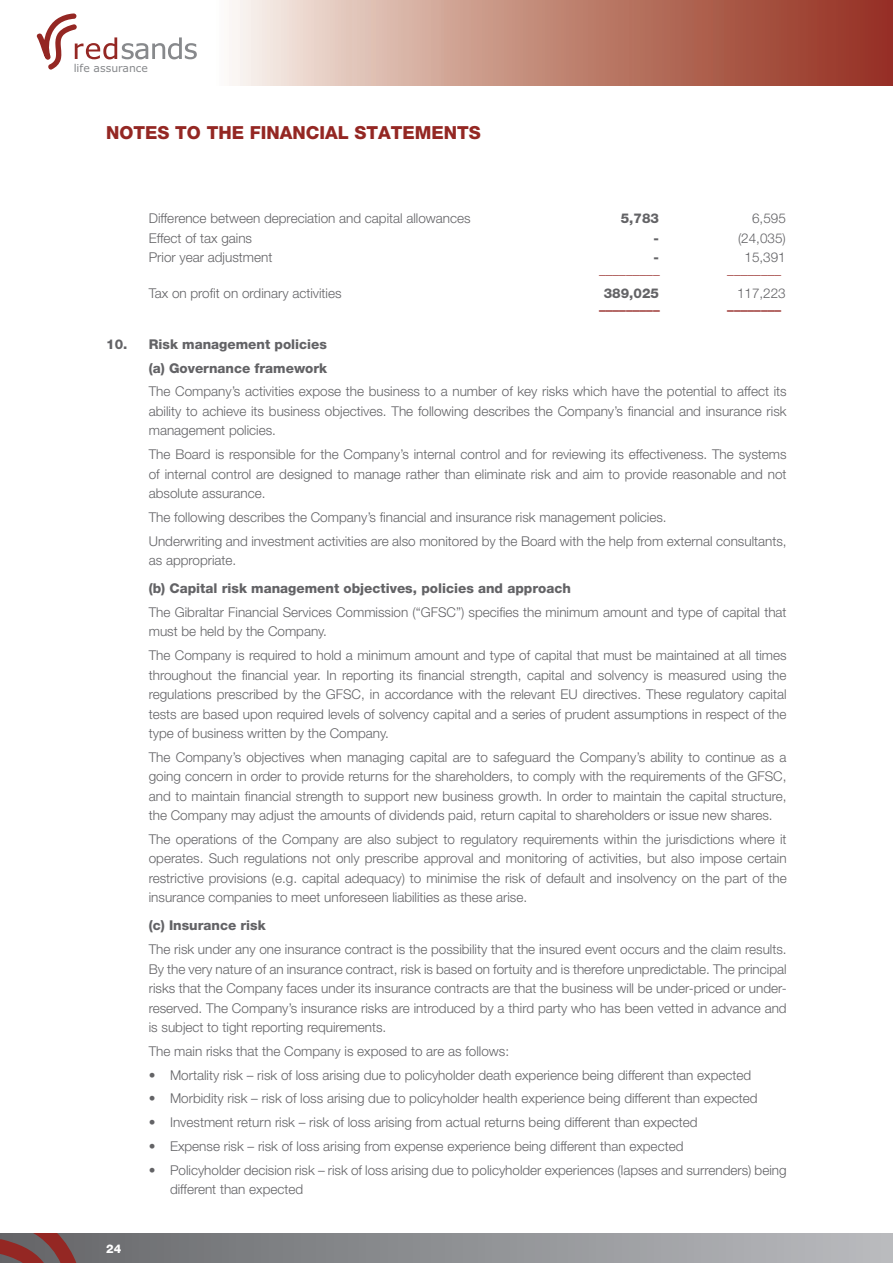
<style>
.page{position:relative;width:893px;height:1263px;background:#fff}
.page>*{position:absolute;margin:0;border:0;box-sizing:border-box;transform-origin:0 0}
.t1{font:800 18px "Helvetica Neue";color:#942723}
.t2{font:300 13.5px/19.5px "Helvetica Neue";color:#636366;text-align:justify}
.t3{font:800 13.5px/23.7px "Helvetica Neue";color:#636366;text-align:right}
.t4{font:300 13.5px "Helvetica Neue";color:#942723}
.t5{font:800 12px "Helvetica Neue";color:#fff}
.t6{font:10.8px "Verdana";color:#87898c}
</style>
<div class="page">
<svg style="left:102px;top:1233px;width:791px;height:30px;background:#939498"></svg>
<svg style="left:0;top:1233px;width:102px;height:30px;background:#785152"></svg>
<svg style="left:232px;top:0;width:661px;height:85px;background:#c2897a"></svg>
<svg style="left:37px;top:13px;width:160px;height:57px"></svg>
<p class="t6" style="left:74px;top:61px;width:76px">life assurance</p>
<h1 class="t1" style="left:106px;top:122px;width:376px">NOTES TO THE FINANCIAL STATEMENTS</h1>
<p class="t2" style="left:149px;top:208px;width:323px">Difference between depreciation and capital allowances</p>
<p class="t3" style="left:621px;top:207px;width:40px">5,783</p>
<p class="t2" style="left:752px;top:208px;width:35px">6,595</p>
<p class="t2" style="left:149px;top:228px;width:105px">Effect of tax gains</p>
<p class="t3" style="left:654px;top:226px;width:7px">-</p>
<p class="t2" style="left:738px;top:228px;width:49px">(24,035)</p>
<p class="t2" style="left:149px;top:247px;width:125px">Prior year adjustment</p>
<p class="t3" style="left:654px;top:246px;width:7px">-</p>
<p class="t2" style="left:744px;top:247px;width:43px">15,391</p>
<p class="t4" style="left:599px;top:261px;width:62px">_________</p>
<p class="t4" style="left:727px;top:261px;width:55px">________</p>
<p class="t2" style="left:149px;top:283px;width:194px">Tax on profit on ordinary activities</p>
<p class="t3" style="left:604px;top:281px;width:57px">389,025</p>
<p class="t2" style="left:737px;top:283px;width:50px">117,223</p>
<p class="t4" style="left:599px;top:295px;width:62px">_________</p>
<p class="t4" style="left:727px;top:295px;width:55px">________</p>
<p class="t3" style="left:106px;top:332px;width:223px">10. Risk management policies (a) Governance framework</p>
<p class="t2" style="left:149px;top:381px;width:639px">The Company’s activities expose the business to a number of key risks which have the potential to affect its ability to achieve its business objectives. The following describes the Company’s financial and insurance risk management policies.</p>
<p class="t2" style="left:149px;top:444px;width:639px">The Board is responsible for the Company’s internal control and for reviewing its effectiveness. The systems of internal control are designed to manage rather than eliminate risk and aim to provide reasonable and not absolute assurance.</p>
<p class="t2" style="left:149px;top:505px;width:639px;line-height:23.7px">The following describes the Company’s financial and insurance risk management policies.<br>Underwriting and investment activities are also monitored by the Board with the help from external consultants,</p>
<p class="t2" style="left:149px;top:550px;width:89px">as appropriate.</p>
<p class="t3" style="left:149px;top:576px;width:424px">(b) Capital risk management objectives, policies and approach</p>
<p class="t2" style="left:149px;top:602px;width:639px">The Gibraltar Financial Services Commission (“GFSC”) specifies the minimum amount and type of capital that must be held by the Company.</p>
<p class="t2" style="left:149px;top:645px;width:639px">The Company is required to hold a minimum amount and type of capital that must be maintained at all times throughout the financial year. In reporting its financial strength, capital and solvency is measured using the regulations prescribed by the GFSC, in accordance with the relevant EU directives. These regulatory capital tests are based upon required levels of solvency capital and a series of prudent assumptions in respect of the type of business written by the Company.</p>
<p class="t2" style="left:149px;top:747px;width:639px">The Company’s objectives when managing capital are to safeguard the Company’s ability to continue as a going concern in order to provide returns for the shareholders, to comply with the requirements of the GFSC, and to maintain financial strength to support new business growth. In order to maintain the capital structure, the Company may adjust the amounts of dividends paid, return capital to shareholders or issue new shares.</p>
<p class="t2" style="left:149px;top:829px;width:639px">The operations of the Company are also subject to regulatory requirements within the jurisdictions where it operates. Such regulations not only prescribe approval and monitoring of activities, but also impose certain restrictive provisions (e.g. capital adequacy) to minimise the risk of default and insolvency on the part of the insurance companies to meet unforeseen liabilities as these arise.</p>
<p class="t3" style="left:149px;top:914px;width:119px">(c) Insurance risk</p>
<p class="t2" style="left:149px;top:939px;width:639px">The risk under any one insurance contract is the possibility that the insured event occurs and the claim results.<br>By the very nature of an insurance contract, risk is based on fortuity and is therefore unpredictable. The principal risks that the Company faces under its insurance contracts are that the business will be under-priced or under&shy;reserved. The Company’s insurance risks are introduced by a third party who has been vetted in advance and is subject to tight reporting requirements.</p>
<p class="t2" style="left:149px;top:1041px;width:362px">The main risks that the Company is exposed to are as follows:</p>
<p class="t2" style="left:149px;top:1065px;width:604px">• Mortality risk – risk of loss arising due to policyholder death experience being different than expected</p>
<p class="t2" style="left:149px;top:1088px;width:610px">• Morbidity risk – risk of loss arising due to policyholder health experience being different than expected</p>
<p class="t2" style="left:149px;top:1112px;width:550px">• Investment return risk – risk of loss arising from actual returns being different than expected</p>
<p class="t2" style="left:149px;top:1136px;width:536px">• Expense risk – risk of loss arising from expense experience being different than expected</p>
<p class="t2" style="left:170px;top:1160px;width:618px;text-indent:-21px">• Policyholder decision risk – risk of loss arising due to policyholder experiences (lapses and surrenders) being different than expected</p>
<p class="t5" style="left:106px;top:1241px;width:17px">24</p>
</div>
